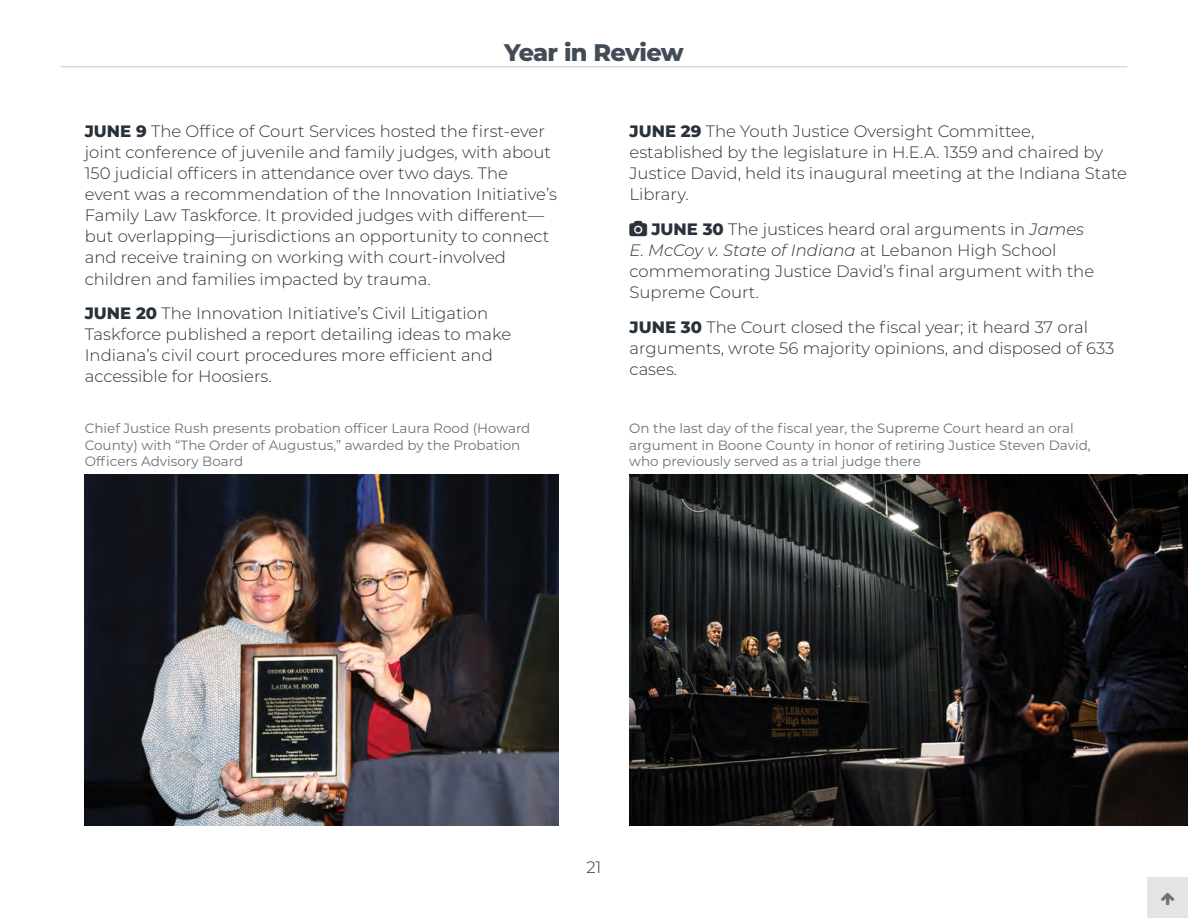
<style>
.page{position:relative;width:1188px;height:918px;background:#fff}
.page>*{position:absolute;margin:0;border:0;box-sizing:border-box;transform-origin:0 0}
.t1{font:800 24px "Montserrat";letter-spacing:-.025em;color:#414c56}
.t2{font:300 16.5px/21px "Montserrat";color:#29323b}
.Caption_-_Subtle{font:13.5px/16.5px "Montserrat";color:#6d7079}
.s1{font-weight:800}
.s2{font-style:italic}
</style>
<div class="page">
<hr style="left:61px;top:66px;width:1066px;height:1px;background:#c8c8cb">
<img style="left:85px;top:474px;width:473px;height:352px">
<img style="left:629px;top:474px;width:559px;height:352px">
<div style="left:1148px;top:878px;width:40px;height:40px;background:#e4e4e5"></div>
<h1 class="t1" style="left:504px;top:35px;width:181px">Year in Review</h1>
<p class="t2" style="left:85px;top:121px;width:474px"><span class="s1">JUNE 9</span> The Office of Court Services hosted the first-ever joint conference of juvenile and family judges, with about 150 judicial officers in attendance over two days. The event was a recommendation of the Innovation Initiative’s Family Law Taskforce. It provided judges with different— but overlapping—jurisdictions an opportunity to connect and receive training on working with court-involved children and families impacted by trauma.</p>
<p class="t2" style="left:85px;top:302px;width:428px"><span class="s1">JUNE 20</span> The Innovation Initiative’s Civil Litigation Taskforce published a report detailing ideas to make Indiana’s civil court procedures more efficient and accessible for Hoosiers.</p>
<p class="Caption_-_Subtle" style="left:85px;top:420px;width:447px">Chief Justice Rush presents probation officer Laura Rood (Howard<br>County) with “The Order of Augustus,” awarded by the Probation<br>Officers Advisory Board</p>
<p class="t2" style="left:630px;top:121px;width:499px"><span class="s1">JUNE 29</span> The Youth Justice Oversight Committee, established by the legislature in H.E.A. 1359 and chaired by Justice David, held its inaugural meeting at the Indiana State Library.</p>
<p class="t2" style="left:630px;top:218px;width:466px;text-indent:22px"><span class="s1">JUNE 30</span> The justices heard oral arguments in <span class="s2">James E. McCoy v. State of Indiana</span> at Lebanon High School commemorating Justice David’s final argument with the Supreme Court.</p>
<p class="t2" style="left:630px;top:316px;width:486px"><span class="s1">JUNE 30</span> The Court closed the fiscal year; it heard 37 oral arguments, wrote 56 majority opinions, and disposed of 633 cases.</p>
<p class="Caption_-_Subtle" style="left:629px;top:420px;width:463px">On the last day of the fiscal year, the Supreme Court heard an oral argument in Boone County in honor of retiring Justice Steven David, who previously served as a trial judge there</p>
<p class="t2" style="left:587px;top:856px;width:16px">21</p>
</div>
